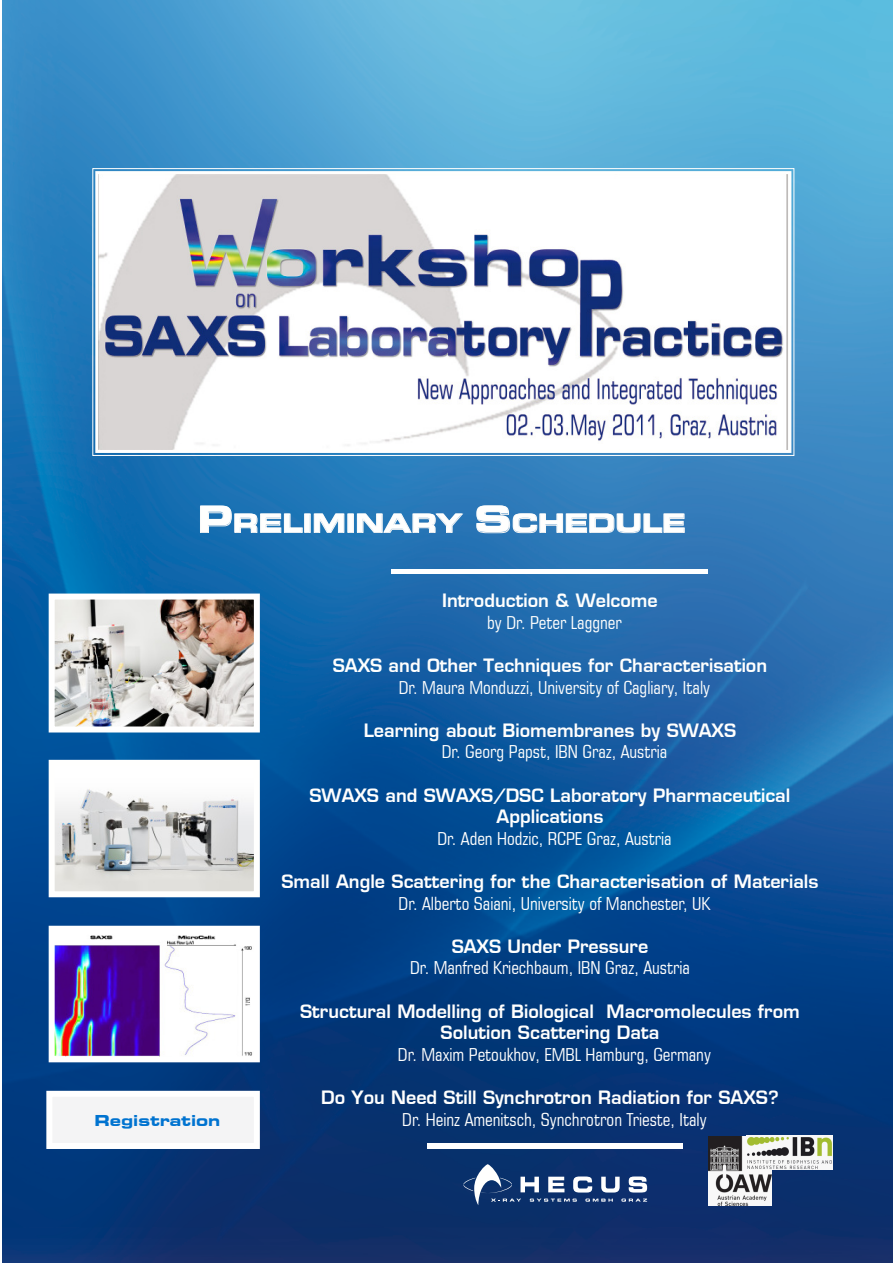
<style>
.page{position:relative;width:893px;height:1263px;background:#fff}
.page>*{position:absolute;margin:0;border:0;box-sizing:border-box;transform-origin:0 0}
.t1{font:700 expanded 25.2px "Square 721 BT";color:#fffffe}
.t2{font:18px/21.6px "Square 721 Dm Normal";color:#fffffe;text-align:center}
.t3{font:condensed 18px "Square 721 BT";color:#fffffe}
.t4{font:700 expanded 15px "Square 721 BT";color:#0073d0}
.s1{font-size:36px}
</style>
<div class="page">
<img style="left:2px;top:0;width:890px;height:1263px">
<svg style="left:463px;top:1164px;width:184px;height:41px;background:#3c5a89"></svg>
<svg style="left:200px;top:505px;width:485px;height:28px;background:#478ac0"></svg>
<img style="left:56px;top:601px;width:197px;height:125px">
<div style="left:49px;top:594px;width:211px;height:139px;border:6px solid #fff"></div>
<img style="left:56px;top:933px;width:197px;height:122px">
<div style="left:49px;top:926px;width:211px;height:136px;border:6px solid #fff"></div>
<div style="left:49px;top:1094px;width:208px;height:52px;background:#f4f4f5"></div>
<div style="left:46px;top:1091px;width:214px;height:58px;border:6px solid #fff"></div>
<img style="left:56px;top:767px;width:197px;height:123px">
<div style="left:49px;top:760px;width:211px;height:137px;border:6px solid #fffffe"></div>
<img style="left:708px;top:1137px;width:63px;height:68px">
<img style="left:746px;top:1136px;width:86px;height:33px">
<svg style="left:94px;top:170px;width:698px;height:284px"></svg>
<hr style="left:392px;top:569px;width:316px;height:4px;background:#fff">
<div style="left:427px;top:1143px;width:255px;height:6px;background:#fff"></div>
<h1 class="t1" style="left:198px;top:514px;width:489px"><span class="s1">P</span>RELIMINARY <span class="s1">S</span>CHEDULE</h1>
<p class="t4" style="left:94px;top:1115px;width:127px">Registration</p>
<p class="t2" style="left:442px;top:592px;width:217px">Introduction &amp; Welcome</p>
<p class="t3" style="left:487px;top:616px;width:136px">by Dr. Peter Laggner</p>
<p class="t2" style="left:333px;top:656px;width:436px">SAXS and Other Techniques for Characterisation</p>
<p class="t3" style="left:399px;top:680px;width:313px">Dr. Maura Monduzzi, University of Cagliary, Italy</p>
<p class="t2" style="left:363px;top:721px;width:374px">Learning about Biomembranes by SWAXS</p>
<p class="t3" style="left:441px;top:745px;width:227px">Dr. Georg Papst, IBN Graz, Austria</p>
<p class="t2" style="left:309px;top:786px;width:482px">SWAXS and SWAXS/DSC Laboratory Pharmaceutical<br>Applications</p>
<p class="t3" style="left:437px;top:832px;width:236px">Dr. Aden Hodzic, RCPE Graz, Austria</p>
<p class="t2" style="left:281px;top:872px;width:538px">Small Angle Scattering for the Characterisation of Materials</p>
<p class="t3" style="left:398px;top:896px;width:313px">Dr. Alberto Saiani, University of Manchester, UK</p>
<p class="t2" style="left:451px;top:937px;width:198px">SAXS Under Pressure</p>
<p class="t3" style="left:410px;top:961px;width:281px">Dr. Manfred Kriechbaum, IBN Graz, Austria</p>
<p class="t2" style="left:300px;top:1002px;width:501px">Structural Modelling of Biological Macromolecules from<br>Solution Scattering Data</p>
<p class="t3" style="left:398px;top:1048px;width:314px">Dr. Maxim Petoukhov, EMBL Hamburg, Germany</p>
<p class="t2" style="left:321px;top:1088px;width:459px">Do You Need Still Synchrotron Radiation for SAXS?</p>
<p class="t3" style="left:402px;top:1112px;width:306px">Dr. Heinz Amenitsch, Synchrotron Trieste, Italy</p>
</div>
